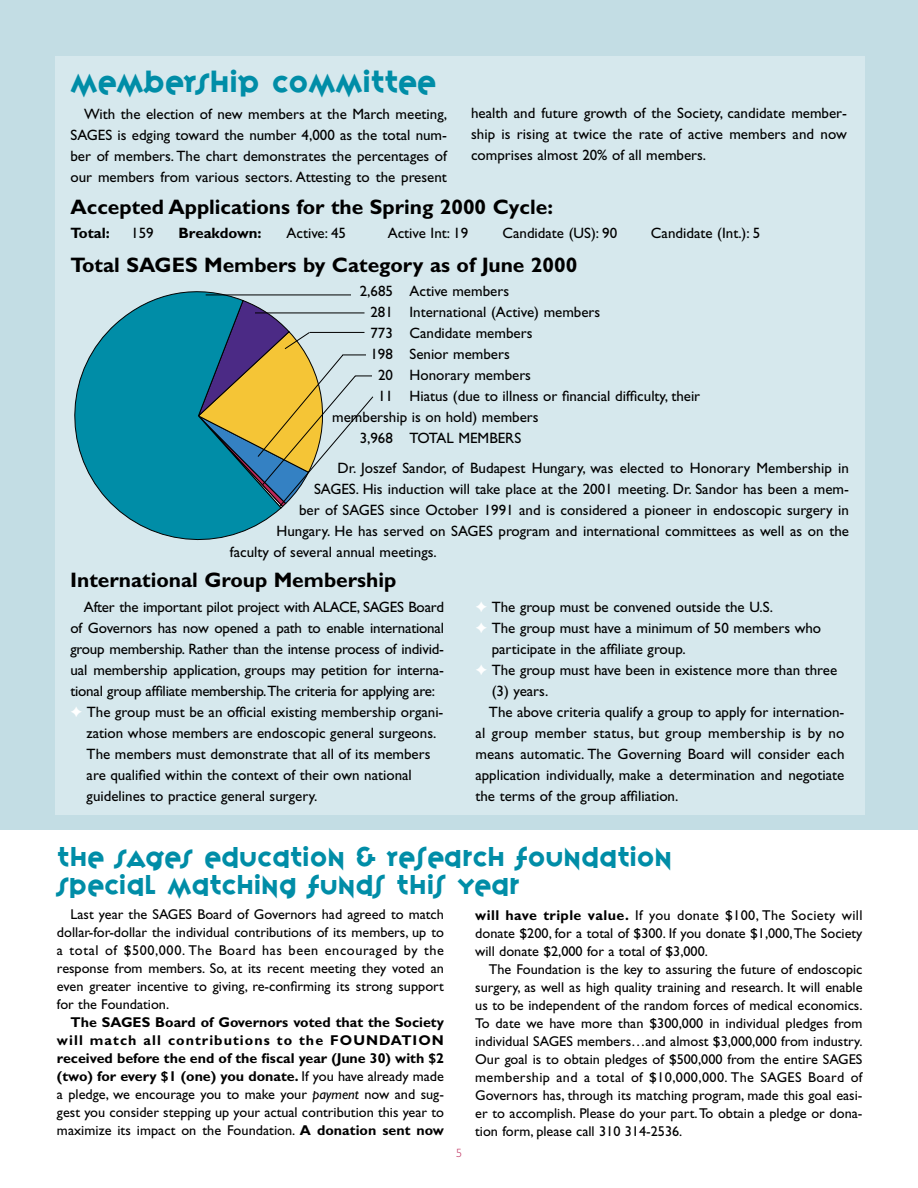
<style>
.page{position:relative;width:918px;height:1188px;background:#fff}
.page>*{position:absolute;margin:0;border:0;box-sizing:border-box;transform-origin:0 0}
.t1{font:27px "Variex";color:#008da7}
.t2{font:24px/28.5px "Variex";color:#008da7}
.t3{font:700 21px "Gill Sans";color:#000}
.t4{font:15px/21px "Gill Sans";color:#000;text-align:justify}
.t5{font:700 15px "Gill Sans";color:#000}
.t6{font:14.25px/18px "Gill Sans";color:#000;text-align:justify}
.t7{font:700 14.25px/18px "Gill Sans";color:#000;text-align:justify}
.t8{font:300 12px "Gill Sans";color:#bc2959}
.s1{color:#fff}
.s2{font-weight:400}
.s3{font-weight:400;font-style:italic}
.s4{font-weight:700}
</style>
<div class="page">
<div style="left:0;top:0;width:918px;height:830px;background:#c3dde4"></div>
<div style="left:56px;top:56px;width:810px;height:759px;background:#d6e8ed"></div>
<svg style="left:74px;top:291px;width:207px;height:250px"></svg>
<svg style="left:198px;top:294px;width:176px;height:215px"></svg>
<h1 class="t1" style="left:70px;top:72px;width:367px">MEMBERSHIP COMMITTEE</h1>
<p class="t4" style="left:70px;top:105px;width:378px;text-indent:14px">With the election of new members at the March meeting, SAGES is edging toward the number 4,000 as the total num&shy;ber of members. The chart demonstrates the percentages of our members from various sectors. Attesting to the present</p>
<p class="t4" style="left:471px;top:104px;width:378px">health and future growth of the Society, candidate member&shy;ship is rising at twice the rate of active members and now comprises almost 20% of all members.</p>
<h3 class="t3" style="left:70px;top:200px;width:484px">Accepted Applications for the Spring 2000 Cycle:</h3>
<p class="t5" style="left:70px;top:228px;width:41px">Total:</p>
<p class="t4" style="left:131px;top:224px;width:24px">159</p>
<p class="t5" style="left:178px;top:228px;width:85px">Breakdown:</p>
<p class="t4" style="left:286px;top:224px;width:61px">Active: 45</p>
<p class="t4" style="left:388px;top:224px;width:82px">Active Int: 19</p>
<p class="t4" style="left:502px;top:224px;width:116px">Candidate (US): 90</p>
<p class="t4" style="left:651px;top:224px;width:111px">Candidate (Int.): 5</p>
<h3 class="t3" style="left:70px;top:257px;width:508px">Total SAGES Members by Category as of June 2000</h3>
<p class="t4" style="left:360px;top:282px;width:151px">2,685 Active members</p>
<p class="t4" style="left:370px;top:303px;width:231px">281 International (Active) members</p>
<p class="t4" style="left:370px;top:324px;width:163px">773 Candidate members</p>
<p class="t4" style="left:370px;top:345px;width:141px">198 Senior members</p>
<p class="t4" style="left:378px;top:366px;width:155px">20 Honorary members</p>
<p class="t4" style="left:378px;top:387px;width:324px">11 Hiatus (due to illness or financial difficulty, their</p>
<p class="t4" style="left:332px;top:408px;width:208px">membership is on hold) members</p>
<p class="t4" style="left:360px;top:429px;width:163px">3,968 TOTAL MEMBERS</p>
<p class="t4" style="left:337px;top:459px;width:513px">Dr. Joszef Sandor, of Budapest Hungary, was elected to Honorary Membership in</p>
<p class="t4" style="left:314px;top:480px;width:536px">SAGES. His induction will take place at the 2001 meeting. Dr. Sandor has been a mem-</p>
<p class="t4" style="left:299px;top:501px;width:551px">ber of SAGES since October 1991 and is considered a pioneer in endoscopic surgery in</p>
<p class="t4" style="left:277px;top:522px;width:574px">Hungary. He has served on SAGES program and international committees as well as on the</p>
<p class="t4" style="left:230px;top:543px;width:208px">faculty of several annual meetings.</p>
<h3 class="t3" style="left:70px;top:572px;width:328px">International Group Membership</h3>
<p class="t4" style="left:84px;top:598px;width:362px">After the important pilot project with ALACE, SAGES Board</p>
<p class="t4" style="left:70px;top:619px;width:375px">of Governors has now opened a path to enable international</p>
<p class="t4" style="left:70px;top:640px;width:375px">group membership. Rather than the intense process of individ-</p>
<p class="t4" style="left:70px;top:661px;width:375px">ual membership application, groups may petition for interna-</p>
<p class="t4" style="left:70px;top:682px;width:366px">tional group affiliate membership.The criteria for applying are:</p>
<p class="t4" style="left:70px;top:703px;width:375px"><span class="s1">✦</span> The group must be an official existing membership organi-</p>
<p class="t4" style="left:87px;top:724px;width:351px">zation whose members are endoscopic general surgeons.</p>
<p class="t4" style="left:87px;top:745px;width:345px">The members must demonstrate that all of its members</p>
<p class="t4" style="left:87px;top:766px;width:327px">are qualified within the context of their own national</p>
<p class="t4" style="left:87px;top:787px;width:232px">guidelines to practice general surgery.</p>
<p class="t4" style="left:475px;top:598px;width:299px"><span class="s1">✦</span> The group must be convened outside the U.S.</p>
<p class="t4" style="left:475px;top:619px;width:347px"><span class="s1">✦</span> The group must have a minimum of 50 members who</p>
<p class="t4" style="left:492px;top:640px;width:196px">participate in the affiliate group.</p>
<p class="t4" style="left:475px;top:661px;width:363px"><span class="s1">✦</span> The group must have been in existence more than three</p>
<p class="t4" style="left:492px;top:682px;width:58px">(3) years.</p>
<p class="t4" style="left:489px;top:703px;width:357px">The above criteria qualify a group to apply for internation-</p>
<p class="t4" style="left:475px;top:724px;width:371px">al group member status, but group membership is by no</p>
<p class="t4" style="left:475px;top:745px;width:371px">means automatic. The Governing Board will consider each</p>
<p class="t4" style="left:475px;top:766px;width:370px">application individually, make a determination and negotiate</p>
<p class="t4" style="left:475px;top:787px;width:204px">the terms of the group affiliation.</p>
<h2 class="t2" style="left:57px;top:846px;width:617px">The SAGES Education &amp; Research Foundation<br>Special Matching Funds this Year</h2>
<p class="t6" style="left:57px;top:907px;width:389px;text-indent:14px">Last year the SAGES Board of Governors had agreed to match dollar-for-dollar the individual contributions of its members, up to a total of $500,000. The Board has been encouraged by the response from members. So, at its recent meeting they voted an even greater incentive to giving, re-confirming its strong support for the Foundation.</p>
<p class="t7" style="left:57px;top:1015px;width:389px;text-indent:14px">The SAGES Board of Governors voted that the Society will match all contributions to the FOUNDATION received before the end of the fiscal year (June 30) with $2 (two) for every $1 (one) you donate. <span class="s2">If you have already made a pledge, we encourage you to make your</span> <span class="s3">payment</span> <span class="s2">now and sug&shy;gest you consider stepping up your actual contribution this year to maximize its impact on the Foundation.</span> A donation sent now</p>
<p class="t6" style="left:475px;top:908px;width:389px"><span class="s4">will have triple value.</span> If you donate $100, The Society will donate $200, for a total of $300. If you donate $1,000,The Society will donate $2,000 for a total of $3,000.</p>
<p class="t6" style="left:475px;top:962px;width:389px;text-indent:14px">The Foundation is the key to assuring the future of endoscopic surgery, as well as high quality training and research. It will enable us to be independent of the random forces of medical economics.<br>To date we have more than $300,000 in individual pledges from individual SAGES members…and almost $3,000,000 from industry.<br>Our goal is to obtain pledges of $500,000 from the entire SAGES membership and a total of $10,000,000. The SAGES Board of Governors has, through its matching program, made this goal easi&shy;er to accomplish. Please do your part.To obtain a pledge or dona&shy;tion form, please call 310 314-2536.</p>
<p class="t8" style="left:456px;top:1149px;width:7px">5</p>
</div>
